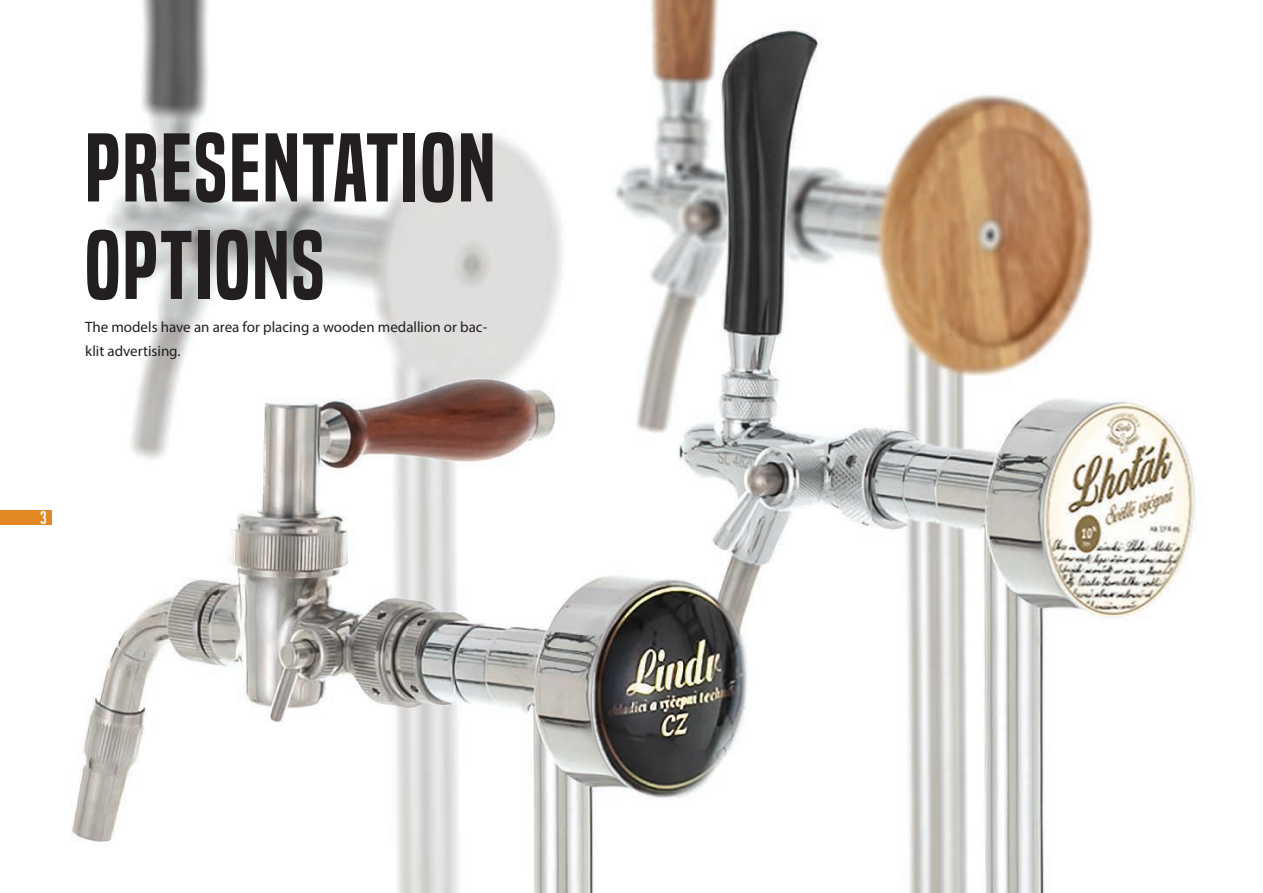
<style>
.page{position:relative;width:1263px;height:893px;background:#fff}
.page>*{position:absolute;margin:0;border:0;box-sizing:border-box;transform-origin:0 0}
.t1{font:90px/97.5px "Built Titling Sb";letter-spacing:.025em;color:#231f20}
.t2{font:18px "Big Noodle Titling";color:#fff}
.t3{font:15px/24px "Myriad Pro";color:#231f20}
</style>
<div class="page">
<div style="left:0;top:510px;width:51px;height:15px;background:#e18724"></div>
<img style="left:71px;top:0;width:1125px;height:893px">
<h1 class="t1" style="left:85px;top:120px;width:412px">PRESENTATION<br>OPTIONS</h1>
<p class="t3" style="left:85px;top:315px;width:404px">The models have an area for placing a wooden medallion or bac&shy;klit advertising.</p>
<p class="t2" style="left:40px;top:508px;width:8px">3</p>
</div>
